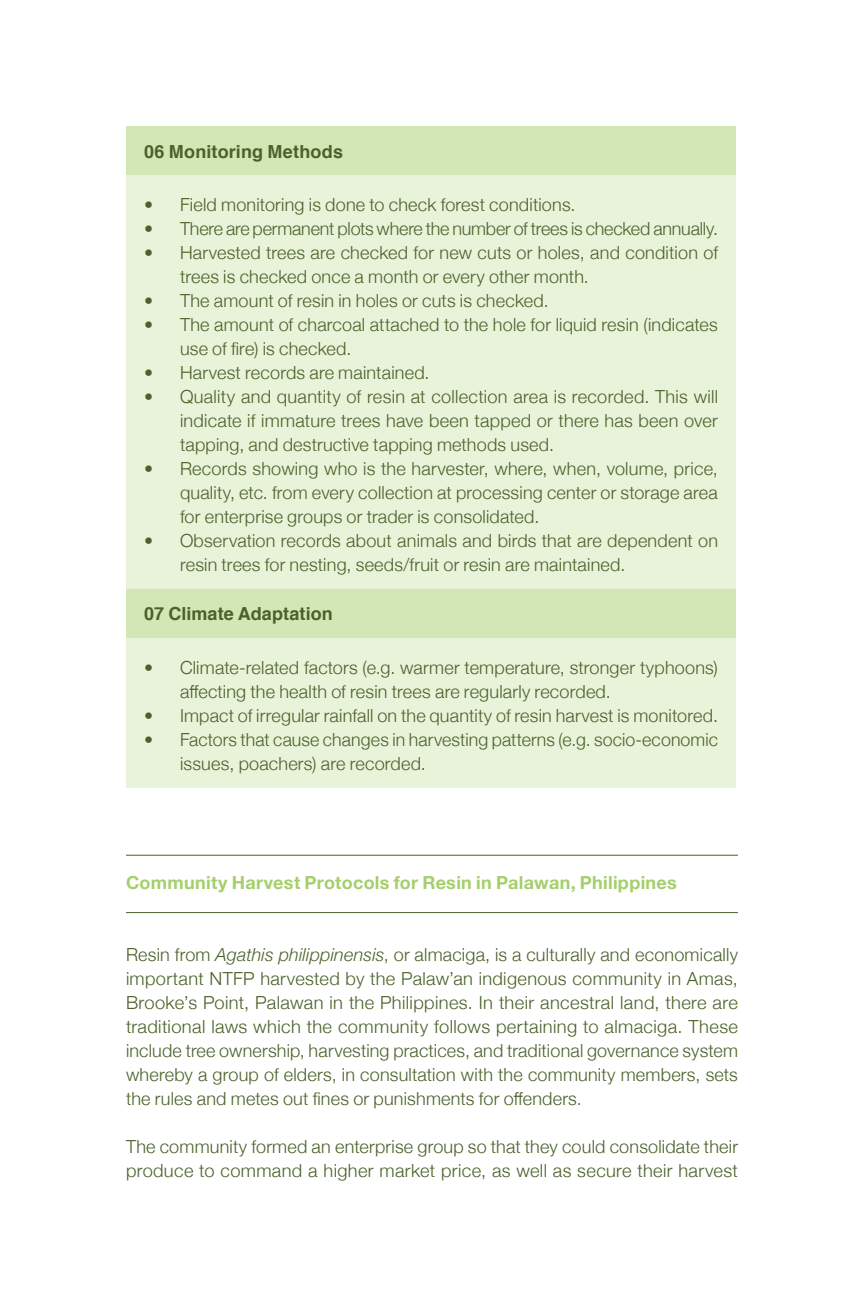
<style>
.page{position:relative;width:864px;height:1296px;background:#fff}
.page>*{position:absolute;margin:0;border:0;box-sizing:border-box;transform-origin:0 0}
.t1{font:300 18px/24px "Helvetica Neue";letter-spacing:.01em;color:#4a6129}
.t2{font:300 18px "Helvetica Neue";letter-spacing:-.01em;color:#4a6129}
.t3{font:700 18px "Helvetica Neue";letter-spacing:.015em;color:#a4cf6b}
.t4{font:700 18px "Helvetica";letter-spacing:.01em;color:#4a6129}
.s1{font-style:italic}
</style>
<div class="page">
<div style="left:126px;top:126px;width:610px;height:50px;background:#d2e7b5"></div>
<svg style="left:126px;top:176px;width:610px;height:612px;background:#e6f2d7"></svg>
<hr style="left:126px;top:855px;width:612px;height:1px;background:#4a6129">
<hr style="left:126px;top:912px;width:612px;height:1px;background:#4a6129">
<p class="t4" style="left:144px;top:137px;width:201px">06 Monitoring Methods</p>
<p class="t1" style="left:144px;top:191px;width:433px">• Field monitoring is done to check forest conditions.</p>
<p class="t2" style="left:144px;top:214px;width:576px">• There are permanent plots where the number of trees is checked annually.</p>
<p class="t1" style="left:180px;top:239px;width:540px;text-indent:-36px">• Harvested trees are checked for new cuts or holes, and condition of trees is checked once a month or every other month.</p>
<p class="t1" style="left:144px;top:287px;width:406px">• The amount of resin in holes or cuts is checked.</p>
<p class="t1" style="left:180px;top:311px;width:539px;text-indent:-36px">• The amount of charcoal attached to the hole for liquid resin (indicates use of fire) is checked.</p>
<p class="t1" style="left:144px;top:359px;width:287px">• Harvest records are maintained.</p>
<p class="t1" style="left:180px;top:383px;width:540px;text-align:justify;text-indent:-36px">• Quality and quantity of resin at collection area is recorded. This will indicate if immature trees have been tapped or there has been over tapping, and destructive tapping methods used.</p>
<p class="t1" style="left:180px;top:455px;width:539px;text-align:justify;text-indent:-36px">• Records showing who is the harvester, where, when, volume, price, quality, etc. from every collection at processing center or storage area for enterprise groups or trader is consolidated.</p>
<p class="t1" style="left:180px;top:527px;width:540px;text-indent:-36px">• Observation records about animals and birds that are dependent on resin trees for nesting, seeds/fruit or resin are maintained.</p>
<p class="t4" style="left:144px;top:600px;width:190px">07 Climate Adaptation</p>
<p class="t1" style="left:180px;top:654px;width:539px;text-indent:-36px">• Climate-related factors (e.g. warmer temperature, stronger typhoons) affecting the health of resin trees are regularly recorded.</p>
<p class="t1" style="left:144px;top:702px;width:576px">• Impact of irregular rainfall on the quantity of resin harvest is monitored.</p>
<p class="t1" style="left:180px;top:726px;width:540px;text-indent:-36px">• Factors that cause changes in harvesting patterns (e.g. socio-economic issues, poachers) are recorded.</p>
<p class="t3" style="left:126px;top:868px;width:552px">Community Harvest Protocols for Resin in Palawan, Philippines</p>
<p class="t1" style="left:126px;top:941px;width:614px;text-align:justify">Resin from <span class="s1">Agathis philippinensis</span>, or almaciga, is a culturally and economically important NTFP harvested by the Palaw’an indigenous community in Amas, Brooke’s Point, Palawan in the Philippines. In their ancestral land, there are traditional laws which the community follows pertaining to almaciga. These include tree ownership, harvesting practices, and traditional governance system whereby a group of elders, in consultation with the community members, sets the rules and metes out fines or punishments for offenders.</p>
<p class="t1" style="left:126px;top:1133px;width:614px">The community formed an enterprise group so that they could consolidate their produce to command a higher market price, as well as secure their harvest</p>
</div>
